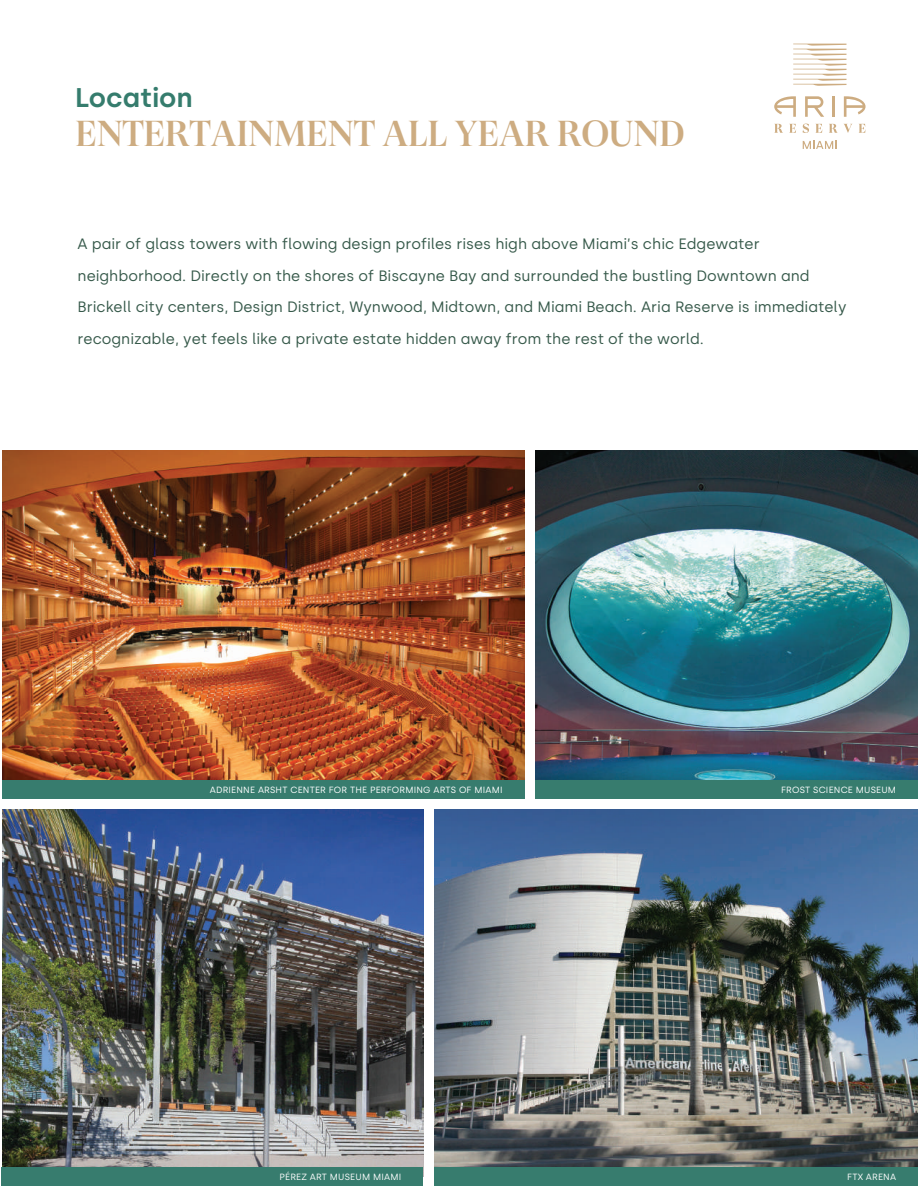
<style>
.page{position:relative;width:918px;height:1188px;background:#fff}
.page>*{position:absolute;margin:0;border:0;box-sizing:border-box;transform-origin:0 0}
.t1{font:500 36px "GT Super Display";letter-spacing:-.015em;color:#cdac81}
.t2{font:600 27px "Silka";color:#357c6d}
.t3{font:15px/31.5px "Silka";color:#36594a}
.t4{font:9px "Silka";letter-spacing:.02em;color:#fff}
</style>
<div class="page">
<svg style="left:774px;top:124px;width:9px;height:9px"></svg>
<svg style="left:789px;top:124px;width:7px;height:9px"></svg>
<svg style="left:803px;top:124px;width:6px;height:9px"></svg>
<svg style="left:815px;top:124px;width:7px;height:9px"></svg>
<svg style="left:829px;top:124px;width:23px;height:9px"></svg>
<svg style="left:859px;top:124px;width:7px;height:9px"></svg>
<svg style="left:844px;top:96px;width:22px;height:21px"></svg>
<svg style="left:774px;top:96px;width:22px;height:21px"></svg>
<hr style="left:832px;top:96px;width:2px;height:21px;background:#cdac81">
<svg style="left:805px;top:96px;width:19px;height:21px"></svg>
<svg style="left:793px;top:44px;width:53px;height:42px"></svg>
<svg style="left:803px;top:141px;width:34px;height:8px"></svg>
<img style="left:2px;top:450px;width:522px;height:330px">
<img style="left:536px;top:450px;width:382px;height:330px">
<img style="left:434px;top:809px;width:484px;height:359px">
<img style="left:2px;top:809px;width:421px;height:359px">
<div style="left:2px;top:780px;width:522px;height:18px;background:#377c6e"></div>
<div style="left:536px;top:780px;width:382px;height:18px;background:#377c6e"></div>
<div style="left:2px;top:1168px;width:421px;height:18px;background:#377c6e"></div>
<div style="left:434px;top:1168px;width:484px;height:18px;background:#377c6e"></div>
<h2 class="t2" style="left:75px;top:81px;width:119px">Location</h2>
<h1 class="t1" style="left:75px;top:114px;width:611px">ENTERTAINMENT ALL YEAR ROUND</h1>
<p class="t3" style="left:78px;top:228px;width:770px">A pair of glass towers with flowing design profiles rises high above Miami’s chic Edgewater neighborhood. Directly on the shores of Biscayne Bay and surrounded the bustling Downtown and Brickell city centers, Design District, Wynwood, Midtown, and Miami Beach. Aria Reserve is immediately recognizable, yet feels like a private estate hidden away from the rest of the world.</p>
<p class="t4" style="left:210px;top:784px;width:294px">ADRIENNE ARSHT CENTER FOR THE PERFORMING ARTS OF MIAMI</p>
<p class="t4" style="left:781px;top:784px;width:117px">FROST SCIENCE MUSEUM</p>
<p class="t4" style="left:279px;top:1172px;width:123px">PÉREZ ART MUSEUM MIAMI</p>
<p class="t4" style="left:847px;top:1172px;width:50px">FTX ARENA</p>
</div>
